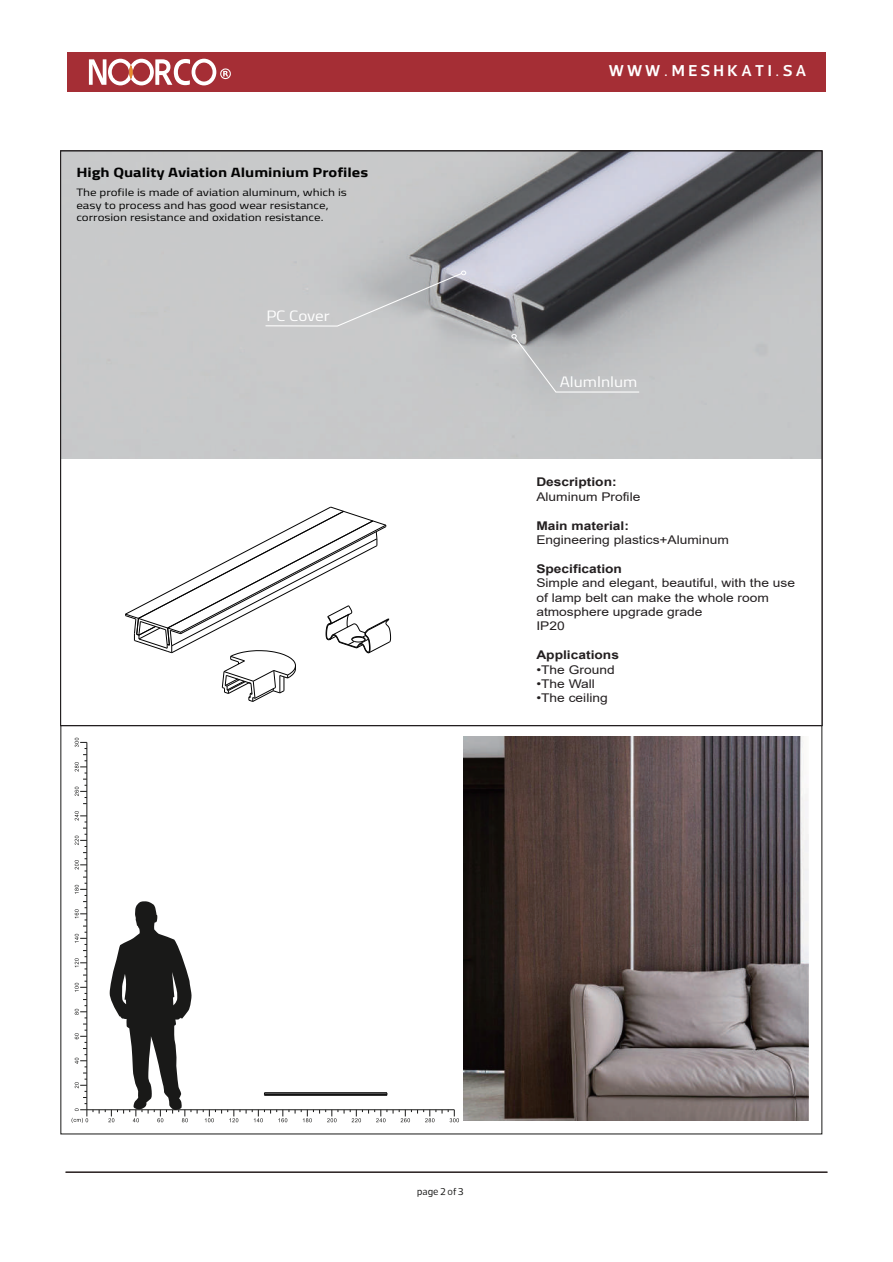
<style>
.page{position:relative;width:893px;height:1262px;background:#fff}
.page>*{position:absolute;margin:0;border:0;box-sizing:border-box;transform-origin:0 0}
.t1{font:24px "Somar";letter-spacing:.145em;color:#fff}
.t2{font:15px "Somar";color:#191918}
.t3{font:14.85px "Cairo";color:#fff;scale:1.15 1}
.t4{font:700 13.35px "Cairo";color:#030303;scale:1.24 1}
.t5{font:12px/14.4px "Arial";color:#231f20;scale:1.15 1}
.t6{font:700 12px "Arial";color:#231f20;scale:1.15 1}
.t7{font:10.5px/12.6px "Cairo";color:#030303;scale:1.24 1}
</style>
<div class="page">
<img style="left:62px;top:152px;width:758px;height:306px">
<div style="left:67px;top:52px;width:758px;height:40px;background:#a52e35"></div>
<hr style="left:87px;top:1109px;width:367px;height:1px;background:#191918">
<svg style="left:197px;top:1109px;width:43px;height:13px"></svg>
<svg style="left:246px;top:1109px;width:49px;height:13px"></svg>
<svg style="left:301px;top:1109px;width:43px;height:13px"></svg>
<svg style="left:350px;top:1109px;width:43px;height:13px"></svg>
<svg style="left:399px;top:1109px;width:43px;height:13px"></svg>
<svg style="left:448px;top:1109px;width:11px;height:13px"></svg>
<hr style="left:86px;top:742px;width:1px;height:367px;background:#191918">
<svg style="left:75px;top:811px;width:12px;height:17px"></svg>
<svg style="left:75px;top:785px;width:12px;height:19px"></svg>
<svg style="left:75px;top:737px;width:12px;height:42px"></svg>
<svg style="left:71px;top:834px;width:120px;height:289px"></svg>
<svg style="left:264px;top:271px;width:202px;height:56px;background:#b8b9bb"></svg>
<svg style="left:511px;top:334px;width:129px;height:59px;background:#babcbd"></svg>
<svg style="left:89px;top:59px;width:142px;height:26px"></svg>
<hr style="left:264px;top:1095px;width:123px;height:1px;background:#030303">
<hr style="left:264px;top:1094px;width:123px;height:1px;background:#030303">
<hr style="left:264px;top:1092px;width:123px;height:1px;background:#030303">
<svg style="left:125px;top:506px;width:266px;height:196px"></svg>
<img style="left:463px;top:737px;width:345px;height:383px">
<p class="t4" style="left:76px;top:164px;width:237px">High Quality Aviation Aluminium Profiles</p>
<p class="t7" style="left:76px;top:186px;width:219px">The profile is made of aviation aluminum, which is easy to process and has good wear resistance, corrosion resistance and oxidation resistance.</p>
<p class="t3" style="left:266px;top:303px;width:57px">PC Cover</p>
<h1 class="t1" style="left:609px;top:55px;width:199px">WWW.MESHKATI.SA</h1>
<p class="t3" style="left:560px;top:370px;width:69px">Alumlnlum</p>
<p class="t6" style="left:536px;top:474px;width:71px">Description:</p>
<p class="t5" style="left:536px;top:489px;width:92px">Aluminum Profile</p>
<p class="t6" style="left:536px;top:517px;width:82px">Main material:</p>
<p class="t5" style="left:536px;top:532px;width:169px">Engineering plastics+Aluminum</p>
<p class="t6" style="left:536px;top:560px;width:76px">Specification</p>
<p class="t5" style="left:536px;top:576px;width:226px">Simple and elegant, beautiful, with the use of lamp belt can make the whole room atmosphere upgrade grade<br>IP20</p>
<p class="t6" style="left:536px;top:646px;width:73px">Applications</p>
<p class="t5" style="left:536px;top:662px;width:70px">•The Ground</p>
<p class="t5" style="left:536px;top:676px;width:52px">•The Wall</p>
<p class="t5" style="left:536px;top:691px;width:64px">•The ceiling</p>
<p class="t2" style="left:417px;top:1181px;width:48px">page 2 of 3</p>
</div>
